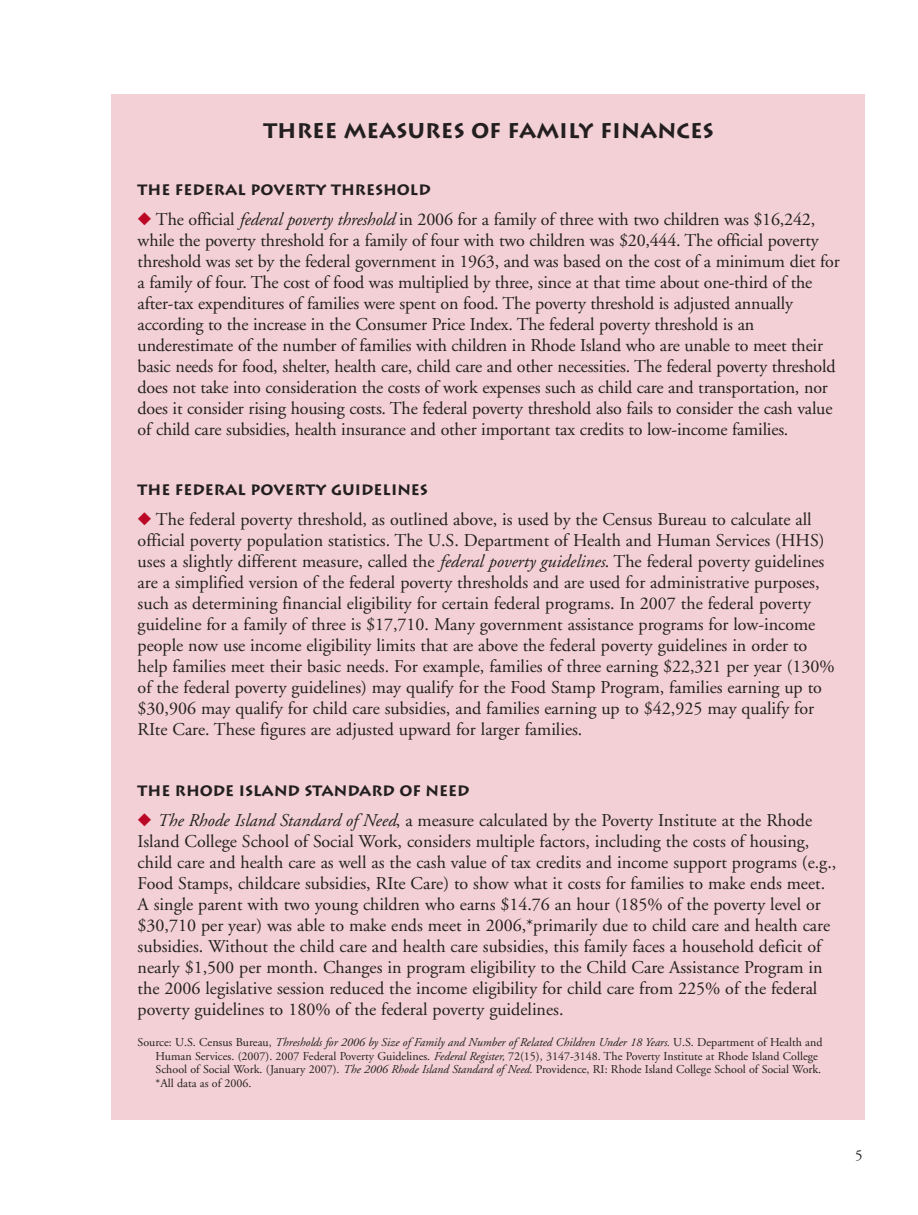
<style>
.page{position:relative;width:918px;height:1215px;background:#fff}
.page>*{position:absolute;margin:0;border:0;box-sizing:border-box;transform-origin:0 0}
.t1{font:700 21px "Lithos";color:#231f20}
.t2{font:18px/21px "Adobe Garamond";color:#231f20}
.t3{font:700 15px "Lithos";color:#231f20}
.t4{font:15px "Adobe Garamond";color:#231f20}
.t5{font:12px/13.5px "Adobe Garamond";color:#231f20}
.s1{color:#bb0625}
.s2{font-style:italic}
</style>
<div class="page">
<div style="left:111px;top:94px;width:754px;height:1026px;background:#f2d0d5"></div>
<p class="t1" style="left:263px;top:118px;width:452px">THREE MEASURES OF FAMILY FINANCES</p>
<p class="t3" style="left:138px;top:181px;width:295px">THE FEDERAL POVERTY THRESHOLD</p>
<p class="t2" style="left:138px;top:210px;width:704px"><span class="s1">◆</span> The official <span class="s2">federal poverty threshold</span> in 2006 for a family of three with two children was $16,242, while the poverty threshold for a family of four with two children was $20,444. The official poverty threshold was set by the federal government in 1963, and was based on the cost of a minimum diet for a family of four. The cost of food was multiplied by three, since at that time about one-third of the after-tax expenditures of families were spent on food. The poverty threshold is adjusted annually according to the increase in the Consumer Price Index. The federal poverty threshold is an underestimate of the number of families with children in Rhode Island who are unable to meet their basic needs for food, shelter, health care, child care and other necessities. The federal poverty threshold does not take into consideration the costs of work expenses such as child care and transportation, nor does it consider rising housing costs. The federal poverty threshold also fails to consider the cash value of child care subsidies, health insurance and other important tax credits to low-income families.</p>
<p class="t3" style="left:138px;top:481px;width:292px">THE FEDERAL POVERTY GUIDELINES</p>
<p class="t2" style="left:138px;top:511px;width:699px"><span class="s1">◆</span> The federal poverty threshold, as outlined above, is used by the Census Bureau to calculate all official poverty population statistics. The U.S. Department of Health and Human Services (HHS) uses a slightly different measure, called the <span class="s2">federal poverty guidelines</span>. The federal poverty guidelines are a simplified version of the federal poverty thresholds and are used for administrative purposes, such as determining financial eligibility for certain federal programs. In 2007 the federal poverty guideline for a family of three is $17,710. Many government assistance programs for low-income people now use income eligibility limits that are above the federal poverty guidelines in order to help families meet their basic needs. For example, families of three earning $22,321 per year (130% of the federal poverty guidelines) may qualify for the Food Stamp Program, families earning up to $30,906 may qualify for child care subsidies, and families earning up to $42,925 may qualify for RIte Care. These figures are adjusted upward for larger families.</p>
<p class="t3" style="left:138px;top:782px;width:333px">THE RHODE ISLAND STANDARD OF NEED</p>
<p class="t2" style="left:138px;top:811px;width:700px"><span class="s1">◆</span> <span class="s2">The Rhode Island Standard of Need</span>, a measure calculated by the Poverty Institute at the Rhode Island College School of Social Work, considers multiple factors, including the costs of housing, child care and health care as well as the cash value of tax credits and income support programs (e.g., Food Stamps, childcare subsidies, RIte Care) to show what it costs for families to make ends meet.<br>A single parent with two young children who earns $14.76 an hour (185% of the poverty level or $30,710 per year) was able to make ends meet in 2006,*primarily due to child care and health care subsidies. Without the child care and health care subsidies, this family faces a household deficit of nearly $1,500 per month. Changes in program eligibility to the Child Care Assistance Program in the 2006 legislative session reduced the income eligibility for child care from 225% of the federal poverty guidelines to 180% of the federal poverty guidelines.</p>
<p class="t5" style="left:156px;top:1037px;width:668px;text-indent:-18px">Source: U.S. Census Bureau, <span class="s2">Thresholds for 2006 by Size of Family and Number of Related Children Under 18 Years.</span> U.S. Department of Health and Human Services. (2007). 2007 Federal Poverty Guidelines. <span class="s2">Federal Register,</span> 72(15), 3147-3148. The Poverty Institute at Rhode Island College School of Social Work. (January 2007). <span class="s2">The 2006 Rhode Island Standard of Need.</span> Providence, RI: Rhode Island College School of Social Work. *All data as of 2006.</p>
<p class="t4" style="left:855px;top:1149px;width:9px">5</p>
</div>
